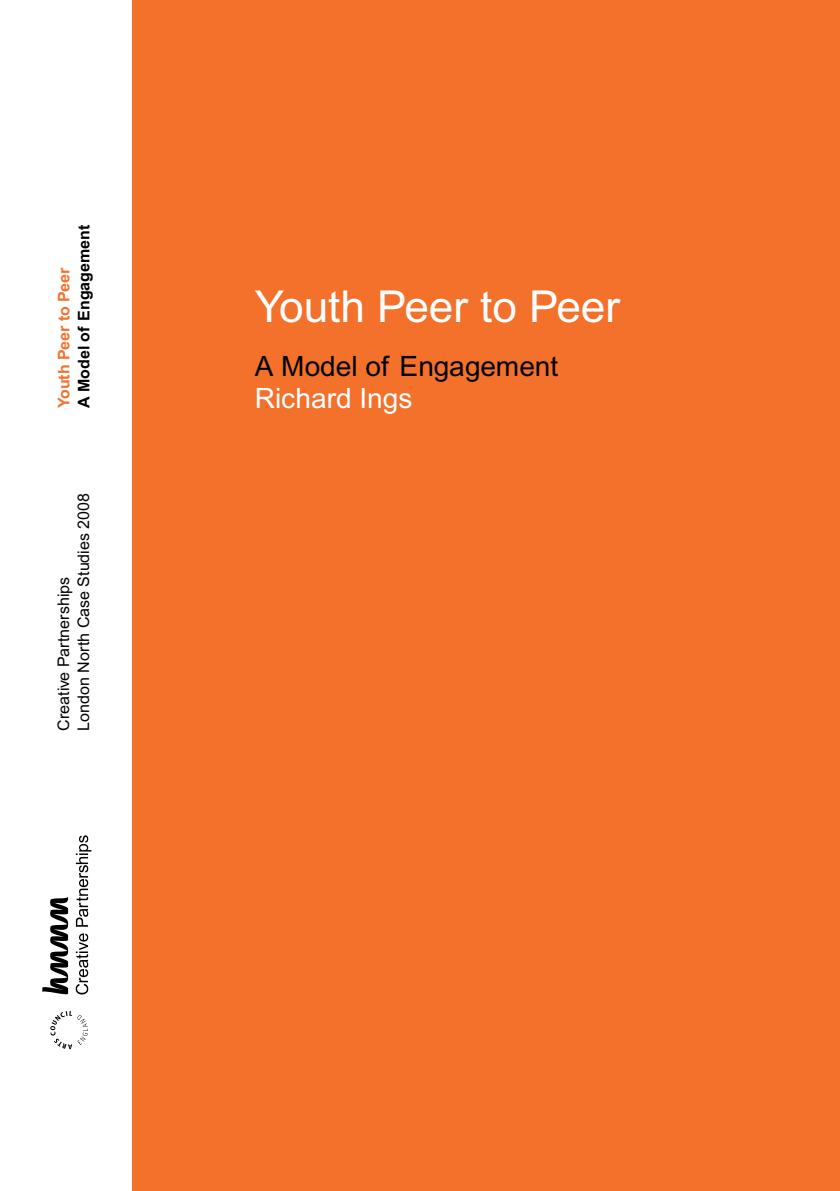
<style>
.page{position:relative;width:840px;height:1191px;background:#fff}
.page>*{position:absolute;margin:0;border:0;box-sizing:border-box;transform-origin:0 0}
.t1{font:44px "Arial";color:#fff}
.t2{font:28px "Arial";color:#000}
.t3{font:28px "Arial";color:#fff}
.t4{font:16px/20px "Arial";color:#000}
.t5{font:700 16px "Arial";color:#000}
.t6{font:700 16px "Arial";color:#f3712b}
</style>
<div class="page">
<svg style="left:76px;top:933px;width:12px;height:61px"></svg>
<svg style="left:76px;top:835px;width:15px;height:91px"></svg>
<svg style="left:42px;top:897px;width:26px;height:98px"></svg>
<svg style="left:50px;top:1011px;width:38px;height:38px"></svg>
<div style="left:132px;top:0;width:707px;height:1191px;background:#f3712b"></div>
<p class="t6" style="left:54px;top:408px;width:142px;rotate:-90deg">Youth Peer to Peer</p>
<p class="t5" style="left:74px;top:408px;width:185px;rotate:-90deg">A Model of Engagement</p>
<p class="t4" style="left:54px;top:730px;width:239px;rotate:-90deg">Creative Partnerships<br>London North Case Studies 2008</p>
<h1 class="t1" style="left:255px;top:282px;width:366px">Youth Peer to Peer</h1>
<h2 class="t2" style="left:255px;top:350px;width:305px">A Model of Engagement</h2>
<h2 class="t3" style="left:255px;top:382px;width:159px">Richard Ings</h2>
</div>
